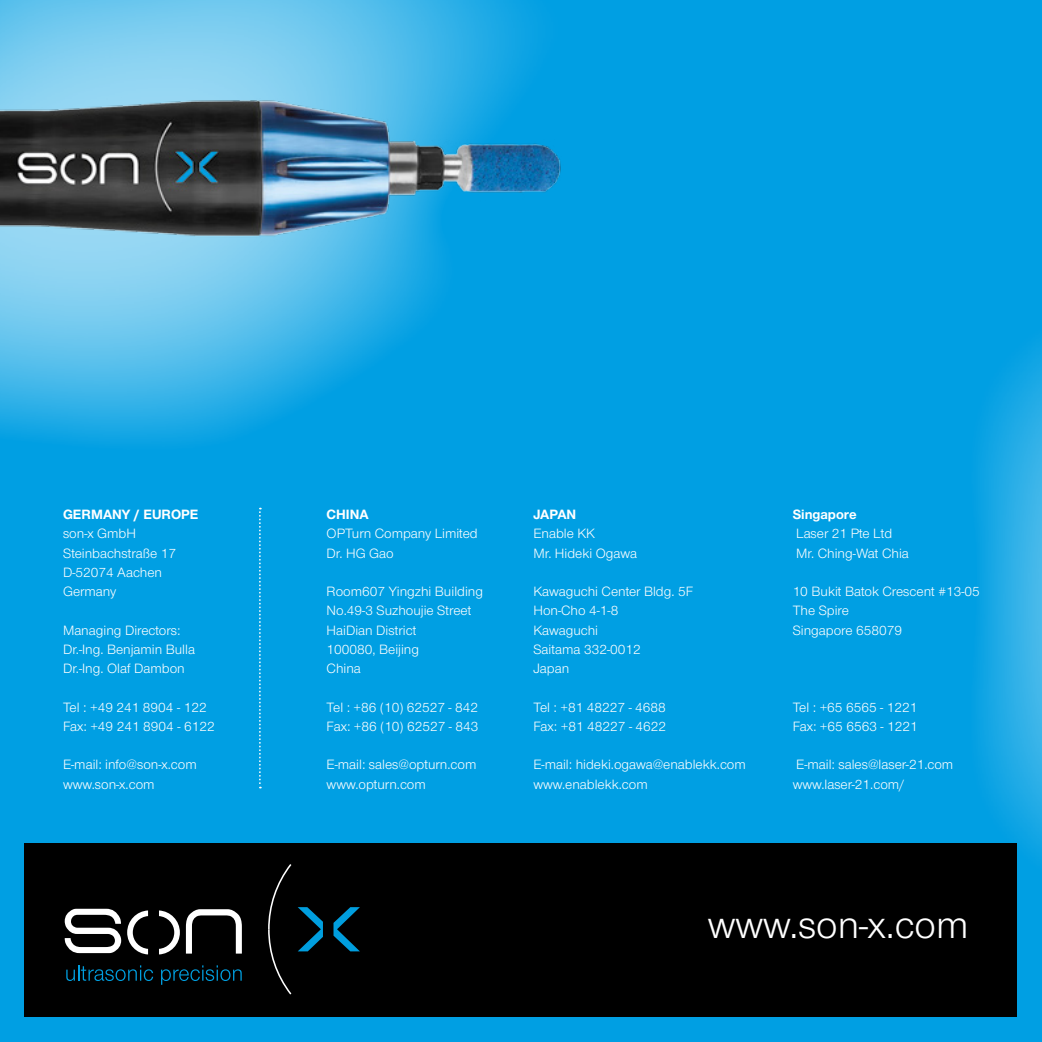
<style>
.page{position:relative;width:1042px;height:1042px;background:#009fe3}
.page>*{position:absolute;margin:0;border:0;box-sizing:border-box;transform-origin:0 0}
.t1{font:39.9px "Nimbus San Nov";color:#fff}
.t2{font:14px/19.2px "Nimbus San Nov";color:#fff}
.t3{font:14px "Nimbus San Nov Bol";color:#fff}
</style>
<div class="page">
<svg style="left:0;top:0;width:532px;height:442px"></svg>
<svg style="left:979px;top:345px;width:63px;height:511px"></svg>
<img style="left:0;top:88px;width:561px;height:162px">
<svg style="left:259px;top:508px;width:2px;height:280px"></svg>
<div style="left:25px;top:843px;width:992px;height:174px;background:#000"></div>
<svg style="left:268px;top:864px;width:23px;height:130px"></svg>
<svg style="left:298px;top:907px;width:25px;height:44px"></svg>
<svg style="left:333px;top:907px;width:27px;height:44px"></svg>
<svg style="left:65px;top:909px;width:56px;height:44px"></svg>
<svg style="left:186px;top:909px;width:56px;height:44px"></svg>
<svg style="left:127px;top:910px;width:21px;height:44px"></svg>
<svg style="left:159px;top:910px;width:21px;height:44px"></svg>
<svg style="left:66px;top:965px;width:87px;height:16px"></svg>
<svg style="left:161px;top:965px;width:81px;height:20px"></svg>
<p class="t3" style="left:63px;top:506px;width:137px">GERMANY / EUROPE</p>
<p class="t2" style="left:63px;top:524px;width:115px">son-x GmbH<br>Steinbachstraße 17<br>D-52074 Aachen<br>Germany</p>
<p class="t2" style="left:63px;top:620px;width:134px">Managing Directors:<br>Dr.-Ing. Benjamin Bulla<br>Dr.-Ing. Olaf Dambon</p>
<p class="t2" style="left:63px;top:697px;width:153px">Tel : +49 241 8904 - 122<br>Fax: +49 241 8904 - 6122</p>
<p class="t2" style="left:63px;top:755px;width:135px">E-mail: info@son-x.com www.son-x.com</p>
<p class="t3" style="left:327px;top:506px;width:44px">CHINA</p>
<p class="t2" style="left:327px;top:524px;width:153px">OPTurn Company Limited<br>Dr. HG Gao</p>
<p class="t2" style="left:327px;top:582px;width:158px">Room607 Yingzhi Building<br>No.49-3 Suzhoujie Street<br>HaiDian District<br>100080, Beijing<br>China</p>
<p class="t2" style="left:327px;top:697px;width:153px">Tel : +86 (10) 62527 - 842<br>Fax: +86 (10) 62527 - 843</p>
<p class="t2" style="left:327px;top:755px;width:151px">E-mail: sales@opturn.com www.opturn.com</p>
<p class="t3" style="left:533px;top:506px;width:44px">JAPAN</p>
<p class="t2" style="left:533px;top:524px;width:105px">Enable KK<br>Mr. Hideki Ogawa</p>
<p class="t2" style="left:533px;top:582px;width:161px">Kawaguchi Center Bldg. 5F<br>Hon-Cho 4-1-8<br>Kawaguchi<br>Saitama 332-0012<br>Japan</p>
<p class="t2" style="left:533px;top:697px;width:134px">Tel : +81 48227 - 4688<br>Fax: +81 48227 - 4622</p>
<p class="t2" style="left:533px;top:755px;width:214px">E-mail: hideki.ogawa@enablekk.com www.enablekk.com</p>
<p class="t3" style="left:792px;top:506px;width:65px">Singapore</p>
<p class="t2" style="left:796px;top:524px;width:114px">Laser 21 Pte Ltd<br>Mr. Ching-Wat Chia</p>
<p class="t2" style="left:792px;top:582px;width:189px">10 Bukit Batok Crescent #13-05<br>The Spire<br>Singapore 658079</p>
<p class="t2" style="left:792px;top:697px;width:127px">Tel : +65 6565 - 1221<br>Fax: +65 6563 - 1221</p>
<p class="t2" style="left:792px;top:755px;width:162px">E-mail: sales@laser-21.com www.laser-21.com/</p>
<h1 class="t1" style="left:708px;top:902px;width:262px">www.son-x.com</h1>
</div>
